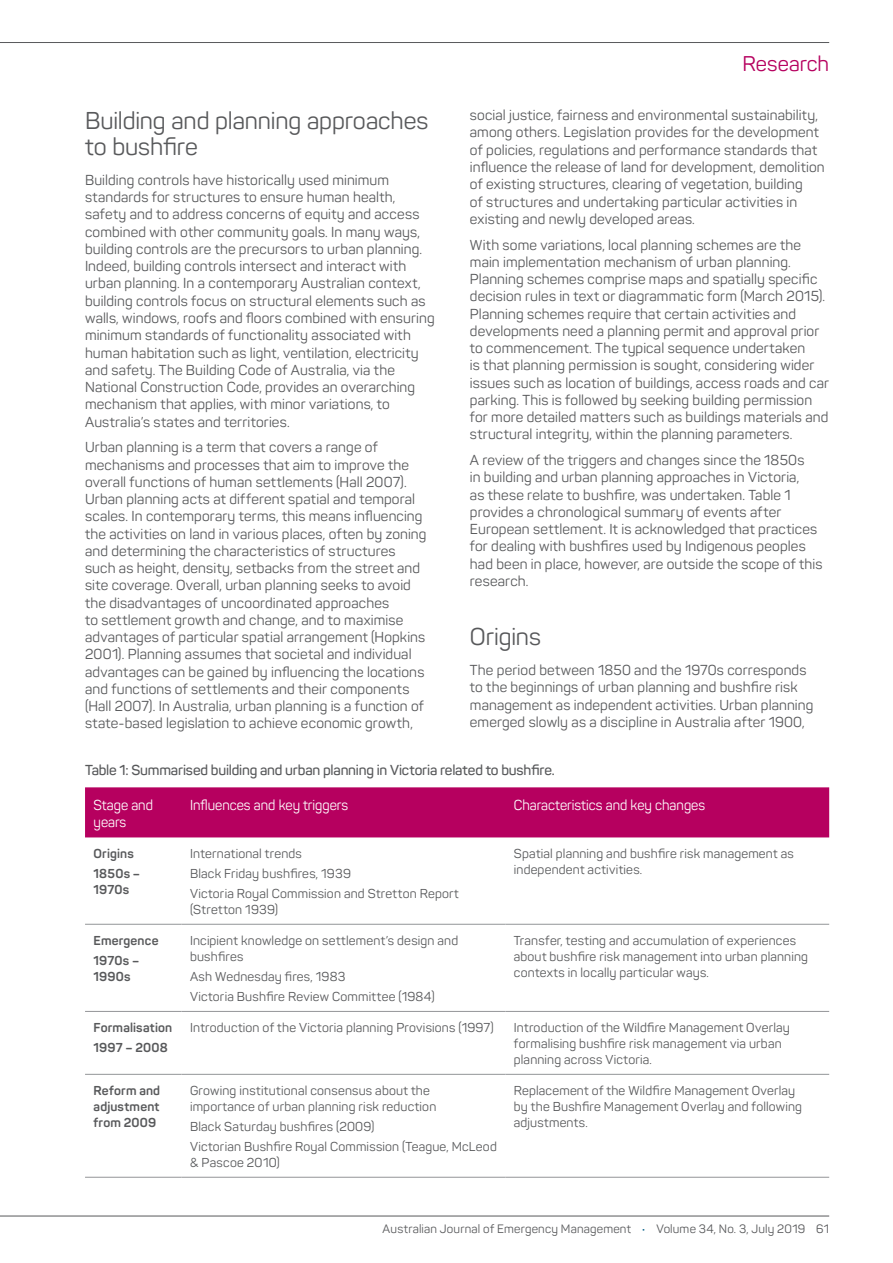
<style>
.page{position:relative;width:893px;height:1263px;background:#fff}
.page>*{position:absolute;margin:0;border:0;box-sizing:border-box;transform-origin:0 0}
.t1{font:24px/25.5px "Panton";letter-spacing:-.005em;color:#58595b}
.t2{font:21px "Panton";color:#b6005f}
.t3{font:14.25px/17.2px "Panton";letter-spacing:.01em;color:#58595b}
.t4{font:600 14.25px "Panton";letter-spacing:-.015em;color:#58595b}
.t5{font:14.25px/17.2px "Panton";color:#fff;scale:.95 1}
.t6{font:12.75px/15.8px "Panton";letter-spacing:.015em;color:#58595b}
.t7{font:700 12.75px/20px "Panton";letter-spacing:.015em;color:#58595b}
.t8{font:12px "Panton";letter-spacing:.015em;color:#58595b}
.s1{color:#005e87}
</style>
<div class="page">
<hr style="left:0;top:42px;width:829px;height:1px;background:#58595b">
<hr style="left:0;top:1216px;width:829px;height:1px;background:#58595b">
<div style="left:85px;top:787px;width:744px;height:50px;background:#b6005f"></div>
<hr style="left:182px;top:924px;width:323px;height:1px;background:#939598">
<hr style="left:505px;top:924px;width:324px;height:1px;background:#939598">
<hr style="left:85px;top:1011px;width:97px;height:1px;background:#939598">
<hr style="left:182px;top:1011px;width:323px;height:1px;background:#939598">
<hr style="left:505px;top:1011px;width:324px;height:1px;background:#939598">
<hr style="left:85px;top:1074px;width:97px;height:1px;background:#939598">
<hr style="left:182px;top:1074px;width:323px;height:1px;background:#939598">
<hr style="left:505px;top:1074px;width:324px;height:1px;background:#939598">
<hr style="left:85px;top:1177px;width:97px;height:1px;background:#939598">
<hr style="left:182px;top:1177px;width:323px;height:1px;background:#939598">
<hr style="left:505px;top:1177px;width:324px;height:1px;background:#939598">
<hr style="left:85px;top:924px;width:97px;height:1px;background:#939598">
<h2 class="t2" style="left:742px;top:51px;width:88px">Research</h2>
<p class="t3" style="left:470px;top:107px;width:356px">social justice, fairness and environmental sustainability, among others. Legislation provides for the development of policies, regulations and performance standards that influence the release of land for development, demolition of existing structures, clearing of vegetation, building<br>of structures and undertaking particular activities in existing and newly developed areas.</p>
<p class="t3" style="left:470px;top:236px;width:361px">With some variations, local planning schemes are the main implementation mechanism of urban planning.<br>Planning schemes comprise maps and spatially specific decision rules in text or diagrammatic form (March 2015).<br>Planning schemes require that certain activities and developments need a planning permit and approval prior to commencement. The typical sequence undertaken<br>is that planning permission is sought, considering wider issues such as location of buildings, access roads and car parking. This is followed by seeking building permission for more detailed matters such as buildings materials and structural integrity, within the planning parameters.</p>
<p class="t3" style="left:470px;top:451px;width:354px">A review of the triggers and changes since the 1850s<br>in building and urban planning approaches in Victoria,<br>as these relate to bushfire, was undertaken. Table 1 provides a chronological summary of events after European settlement. It is acknowledged that practices for dealing with bushfires used by Indigenous peoples had been in place, however, are outside the scope of this research.</p>
<h1 class="t1" style="left:85px;top:108px;width:345px">Building and planning approaches to bushfire</h1>
<p class="t3" style="left:85px;top:171px;width:351px">Building controls have historically used minimum standards for structures to ensure human health, safety and to address concerns of equity and access combined with other community goals. In many ways, building controls are the precursors to urban planning.<br>Indeed, building controls intersect and interact with urban planning. In a contemporary Australian context, building controls focus on structural elements such as walls, windows, roofs and floors combined with ensuring minimum standards of functionality associated with human habitation such as light, ventilation, electricity and safety. The Building Code of Australia, via the National Construction Code, provides an overarching mechanism that applies, with minor variations, to Australia’s states and territories.</p>
<p class="t3" style="left:85px;top:439px;width:343px">Urban planning is a term that covers a range of mechanisms and processes that aim to improve the overall functions of human settlements (Hall 2007).<br>Urban planning acts at different spatial and temporal scales. In contemporary terms, this means influencing the activities on land in various places, often by zoning and determining the characteristics of structures such as height, density, setbacks from the street and site coverage. Overall, urban planning seeks to avoid the disadvantages of uncoordinated approaches<br>to settlement growth and change, and to maximise advantages of particular spatial arrangement (Hopkins 2001). Planning assumes that societal and individual advantages can be gained by influencing the locations and functions of settlements and their components (Hall 2007). In Australia, urban planning is a function of state-based legislation to achieve economic growth,</p>
<h1 class="t1" style="left:470px;top:624px;width:73px">Origins</h1>
<p class="t3" style="left:470px;top:661px;width:345px">The period between 1850 and the 1970s corresponds to the beginnings of urban planning and bushfire risk management as independent activities. Urban planning emerged slowly as a discipline in Australia after 1900,</p>
<p class="t4" style="left:85px;top:761px;width:471px">Table 1: Summarised building and urban planning in Victoria related to bushfire.</p>
<p class="t5" style="left:94px;top:796px;width:64px">Stage and years</p>
<p class="t5" style="left:190px;top:796px;width:168px">Influences and key triggers</p>
<p class="t5" style="left:514px;top:796px;width:203px">Characteristics and key changes</p>
<p class="t7" style="left:94px;top:843px;width:48px">Origins<br>1850s –</p>
<p class="t7" style="left:94px;top:879px;width:37px">1970s</p>
<p class="t6" style="left:190px;top:843px;width:270px;line-height:20px">International trends<br>Black Friday bushfires, 1939<br>Victoria Royal Commission and Stretton Report</p>
<p class="t6" style="left:190px;top:901px;width:89px">(Stretton 1939)</p>
<p class="t6" style="left:514px;top:845px;width:281px">Spatial planning and bushfire risk management as independent activities.</p>
<p class="t7" style="left:94px;top:930px;width:67px">Emergence<br>1970s –</p>
<p class="t7" style="left:94px;top:966px;width:38px">1990s</p>
<p class="t6" style="left:190px;top:932px;width:270px">Incipient knowledge on settlement’s design and bushfires</p>
<p class="t6" style="left:190px;top:966px;width:246px;line-height:20px">Ash Wednesday fires, 1983<br>Victoria Bushfire Review Committee (1984)</p>
<p class="t6" style="left:514px;top:932px;width:296px">Transfer, testing and accumulation of experiences about bushfire risk management into urban planning contexts in locally particular ways.</p>
<p class="t7" style="left:94px;top:1018px;width:80px">Formalisation<br>1997 – 2008</p>
<p class="t6" style="left:190px;top:1020px;width:305px">Introduction of the Victoria planning Provisions (1997)</p>
<p class="t6" style="left:514px;top:1020px;width:277px">Introduction of the Wildfire Management Overlay formalising bushfire risk management via urban planning across Victoria.</p>
<p class="t7" style="left:94px;top:1083px;width:68px;line-height:15.8px;text-align:justify">Reform and adjustment from 2009</p>
<p class="t6" style="left:190px;top:1083px;width:248px">Growing institutional consensus about the importance of urban planning risk reduction</p>
<p class="t6" style="left:514px;top:1083px;width:290px">Replacement of the Wildfire Management Overlay by the Bushfire Management Overlay and following adjustments.</p>
<p class="t6" style="left:190px;top:1116px;width:308px;line-height:20px">Black Saturday bushfires (2009)<br>Victorian Bushfire Royal Commission (Teague, McLeod</p>
<p class="t6" style="left:190px;top:1154px;width:91px">&amp; Pascoe 2010)</p>
<p class="t8" style="left:383px;top:1221px;width:448px">Australian Journal of Emergency Management <span class="s1">•</span> Volume 34, No. 3, July 2019 61</p>
</div>
